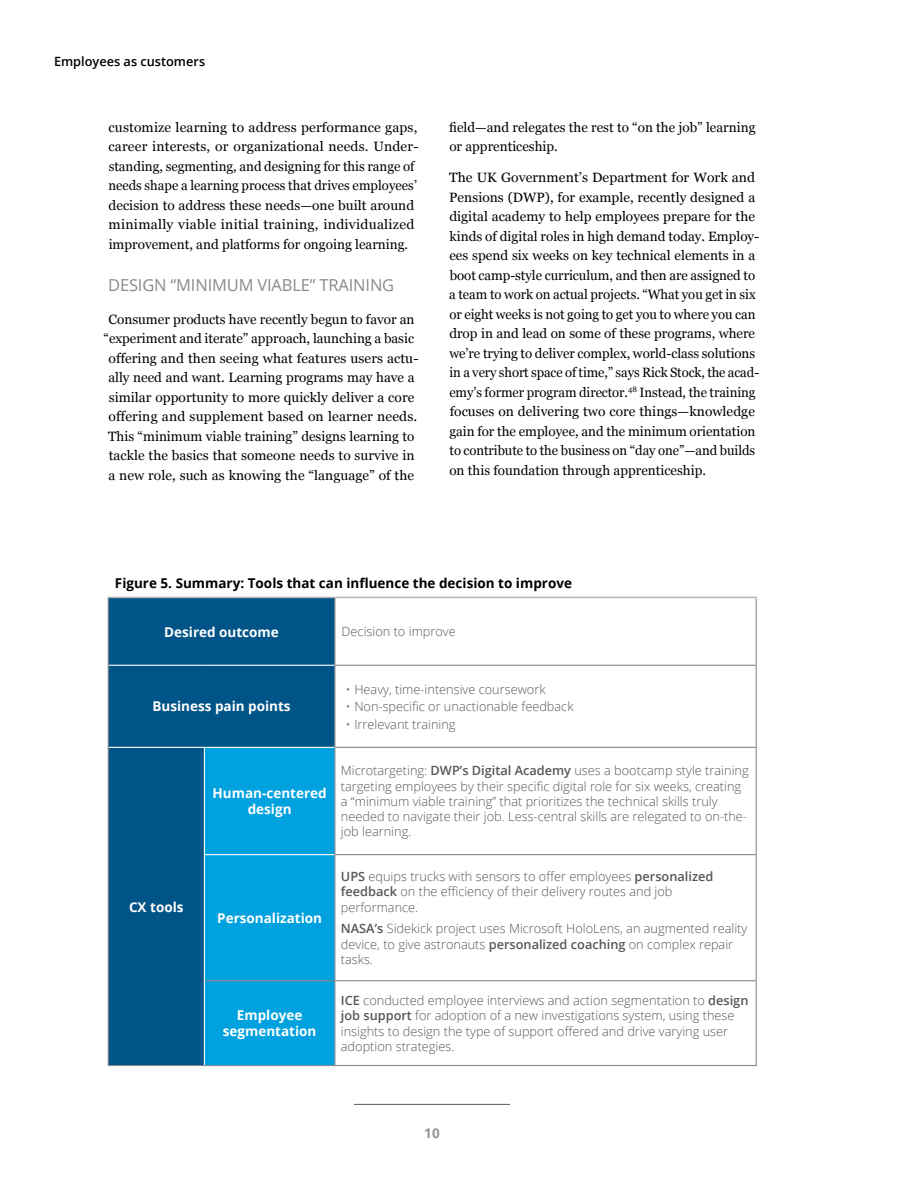
<style>
.page{position:relative;width:918px;height:1188px;background:#fff}
.page>*{position:absolute;margin:0;border:0;box-sizing:border-box;transform-origin:0 0}
.t1{font:16.5px "Open Sans";letter-spacing:-.01em;color:#878a8f}
.t2{font:13.5px/19.5px "Georgia";color:#000}
.t3{font:700 13.5px/16.2px "Open Sans";color:#fff;text-align:center}
.t4{font:700 13.5px "Open Sans";color:#000}
.t5{font:700 13.5px "Open Sans";color:#939598}
.t6{font:300 12.75px/15.3px "Open Sans";color:#56575b}
.t7{font:600 12.75px "Open Sans";color:#000}
.s1{font-weight:600}
</style>
<div class="page">
<hr style="left:354px;top:1104px;width:156px;height:1px;background:#58595b">
<div style="left:109px;top:598px;width:225px;height:467px;background:#005487"></div>
<svg style="left:335px;top:598px;width:421px;height:467px"></svg>
<div style="left:205px;top:748px;width:129px;height:317px;background:#00a1df"></div>
<hr style="left:108px;top:597px;width:96px;height:1px;background:#b2b5b6">
<hr style="left:204px;top:597px;width:131px;height:1px;background:#b2b5b6">
<hr style="left:335px;top:597px;width:422px;height:1px;background:#b2b5b6">
<hr style="left:205px;top:980px;width:130px;height:1px;background:#878a8f">
<hr style="left:108px;top:1065px;width:96px;height:1px;background:#878a8f">
<hr style="left:204px;top:1065px;width:131px;height:1px;background:#878a8f">
<hr style="left:334px;top:598px;width:1px;height:67px;background:#878a8f">
<hr style="left:756px;top:598px;width:1px;height:67px;background:#878a8f">
<hr style="left:334px;top:665px;width:423px;height:1px;background:#878a8f">
<hr style="left:334px;top:666px;width:1px;height:81px;background:#878a8f">
<hr style="left:756px;top:666px;width:1px;height:81px;background:#878a8f">
<hr style="left:334px;top:747px;width:423px;height:1px;background:#878a8f">
<hr style="left:334px;top:748px;width:1px;height:106px;background:#878a8f">
<hr style="left:756px;top:748px;width:1px;height:106px;background:#878a8f">
<hr style="left:334px;top:854px;width:423px;height:1px;background:#878a8f">
<hr style="left:334px;top:855px;width:1px;height:125px;background:#878a8f">
<hr style="left:756px;top:855px;width:1px;height:125px;background:#878a8f">
<hr style="left:335px;top:980px;width:422px;height:1px;background:#878a8f">
<hr style="left:334px;top:981px;width:1px;height:84px;background:#878a8f">
<hr style="left:756px;top:981px;width:1px;height:84px;background:#878a8f">
<hr style="left:335px;top:1065px;width:422px;height:1px;background:#878a8f">
<hr style="left:108px;top:598px;width:1px;height:67px;background:#878a8f">
<hr style="left:108px;top:665px;width:1px;height:82px;background:#878a8f">
<hr style="left:108px;top:747px;width:1px;height:108px;background:#878a8f">
<hr style="left:108px;top:855px;width:1px;height:126px;background:#878a8f">
<hr style="left:108px;top:981px;width:1px;height:84px;background:#878a8f">
<hr style="left:109px;top:665px;width:95px;height:1px;background:#fff">
<hr style="left:204px;top:665px;width:130px;height:1px;background:#fff">
<hr style="left:109px;top:747px;width:95px;height:1px;background:#fff">
<hr style="left:204px;top:747px;width:130px;height:1px;background:#fff">
<hr style="left:204px;top:748px;width:1px;height:106px;background:#fff">
<hr style="left:204px;top:854px;width:130px;height:1px;background:#fff">
<hr style="left:204px;top:855px;width:1px;height:126px;background:#fff">
<hr style="left:204px;top:981px;width:1px;height:84px;background:#fff">
<p class="t7" style="left:54px;top:53px;width:153px">Employees as customers</p>
<p class="t2" style="left:109px;top:117px;width:312px">customize learning to address performance gaps, career interests, or organizational needs. Under&shy;standing, segmenting, and designing for this range of needs shape a learning process that drives employees’ decision to address these needs—one built around minimally viable initial training, individualized improvement, and platforms for ongoing learning.</p>
<p class="t1" style="left:108px;top:273px;width:288px">DESIGN “MINIMUM VIABLE” TRAINING</p>
<p class="t2" style="left:104px;top:309px;width:316px;text-align:center">Consumer products have recently begun to favor an “experiment and iterate” approach, launching a basic offering and then seeing what features users actu&shy;ally need and want. Learning programs may have a similar opportunity to more quickly deliver a core offering and supplement based on learner needs.<br>This “minimum viable training” designs learning to tackle the basics that someone needs to survive in a new role, such as knowing the “language” of the</p>
<p class="t2" style="left:449px;top:117px;width:308px">field—and relegates the rest to “on the job” learning or apprenticeship.</p>
<p class="t2" style="left:449px;top:167px;width:312px">The UK Government’s Department for Work and Pensions (DWP), for example, recently designed a digital academy to help employees prepare for the kinds of digital roles in high demand today. Employ&shy;ees spend six weeks on key technical elements in a boot camp-style curriculum, and then are assigned to a team to work on actual projects. “What you get in six or eight weeks is not going to get you to where you can drop in and lead on some of these programs, where we’re trying to deliver complex, world-class solutions in a very short space of time,” says Rick Stock, the acad&shy;emy’s former program director.<sup>48</sup> Instead, the training focuses on delivering two core things—knowledge gain for the employee, and the minimum orientation to contribute to the business on “day one”—and builds on this foundation through apprenticeship.</p>
<p class="t4" style="left:115px;top:574px;width:459px">Figure 5. Summary: Tools that can influence the decision to improve</p>
<p class="t3" style="left:164px;top:623px;width:116px">Desired outcome</p>
<p class="t6" style="left:342px;top:624px;width:116px">Decision to improve</p>
<p class="t3" style="left:152px;top:698px;width:140px">Business pain points</p>
<p class="t3" style="left:213px;top:785px;width:116px">Human-centered design</p>
<p class="t3" style="left:129px;top:898px;width:56px">CX tools</p>
<p class="t3" style="left:217px;top:910px;width:106px">Personalization</p>
<p class="t3" style="left:223px;top:1007px;width:95px">Employee segmentation</p>
<p class="t6" style="left:346px;top:681px;width:201px">• Heavy, time-intensive coursework</p>
<p class="t6" style="left:346px;top:699px;width:229px">• Non-specific or unactionable feedback</p>
<p class="t6" style="left:346px;top:716px;width:111px">• Irrelevant training</p>
<p class="t6" style="left:341px;top:763px;width:409px">Microtargeting: <span class="s1">DWP’s Digital Academy</span> uses a bootcamp style training targeting employees by their specific digital role for six weeks, creating a “minimum viable training” that prioritizes the technical skills truly needed to navigate their job. Less-central skills are relegated to on-the&shy;job learning.</p>
<p class="t6" style="left:341px;top:869px;width:374px"><span class="s1">UPS</span> equips trucks with sensors to offer employees <span class="s1">personalized feedback</span> on the efficiency of their delivery routes and job performance.</p>
<p class="t6" style="left:341px;top:921px;width:408px"><span class="s1">NASA’s</span> Sidekick project uses Microsoft HoloLens, an augmented reality device, to give astronauts <span class="s1">personalized coaching</span> on complex repair tasks.</p>
<p class="t6" style="left:341px;top:992px;width:409px"><span class="s1">ICE</span> conducted employee interviews and action segmentation to <span class="s1">design job support</span> for adoption of a new investigations system, using these insights to design the type of support offered and drive varying user adoption strategies.</p>
<p class="t5" style="left:424px;top:1123px;width:17px">10</p>
</div>
